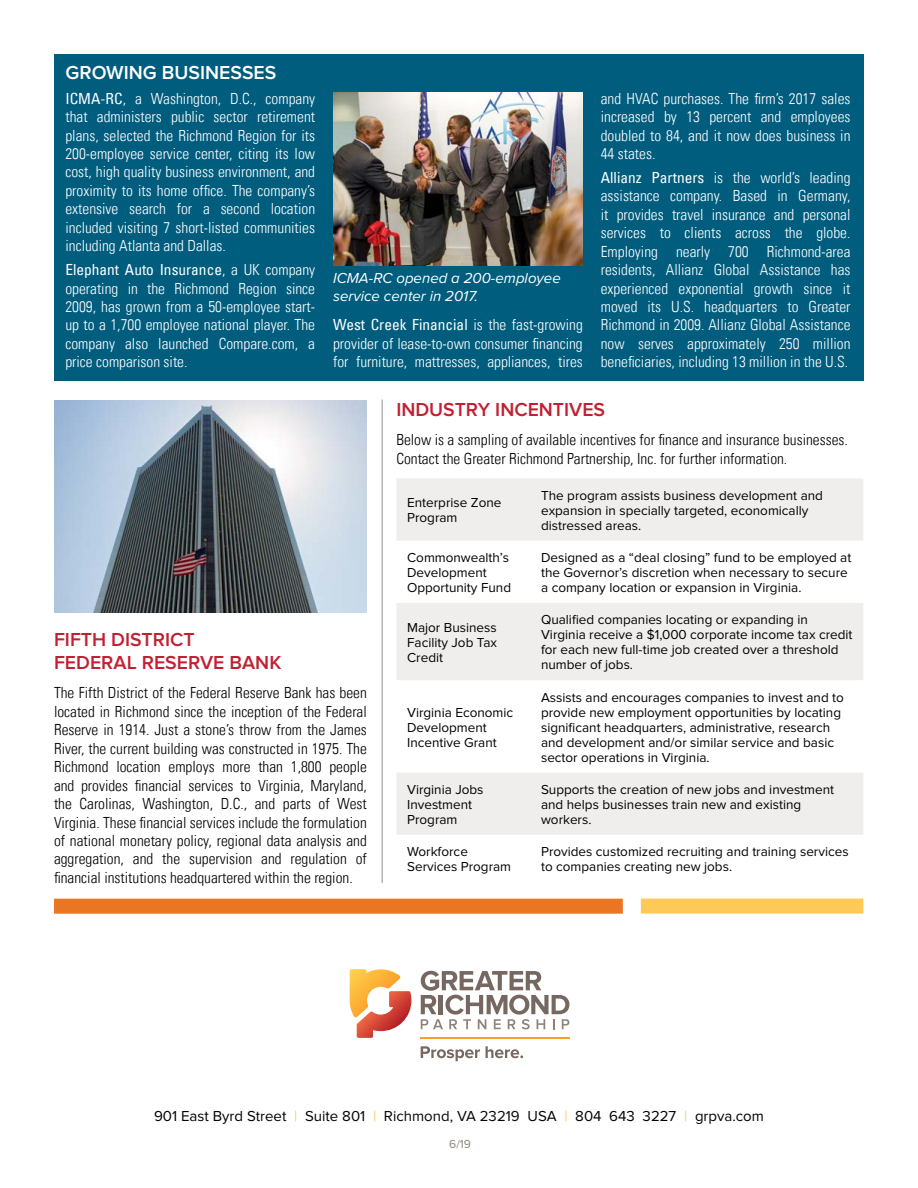
<style>
.page{position:relative;width:918px;height:1188px;background:#fff}
.page>*{position:absolute;margin:0;border:0;box-sizing:border-box;transform-origin:0 0}
.t1{font:600 19.5px/23.4px "Proxima Nova";color:#c22032}
.t2{font:600 19.5px "Proxima Nova";color:#fff}
.t3{font:300 condensed 15.3px/18.5px "Univers LT";color:#fff;text-align:justify}
.t4{font:300 condensed 15.3px/18.5px "Univers LT";color:#000}
.t5{font:15px "Proxima Nova";color:#000}
.t6{font:italic 15px/18px "Proxima Nova";color:#fff}
.t7{font:13.5px/15px "Proxima Nova";color:#000}
.t8{font:12px "Proxima Nova";color:#8f8279}
.s1{font-weight:400}
.s2{color:#ffc958}
</style>
<div class="page">
<svg style="left:421px;top:971px;width:148px;height:58px"></svg>
<svg style="left:350px;top:969px;width:61px;height:69px"></svg>
<svg style="left:421px;top:1046px;width:59px;height:15px"></svg>
<svg style="left:486px;top:1046px;width:37px;height:12px"></svg>
<hr style="left:421px;top:1038px;width:148px;height:1px;background:#f9a029">
<div style="left:54px;top:899px;width:569px;height:15px;background:#ea7624"></div>
<div style="left:641px;top:899px;width:222px;height:15px;background:#ffc958"></div>
<div style="left:54px;top:54px;width:810px;height:326px;background:#005d7e"></div>
<img style="left:333px;top:93px;width:250px;height:173px">
<hr style="left:381px;top:400px;width:2px;height:483px;background:#b1b4b6">
<img style="left:54px;top:401px;width:313px;height:211px">
<svg style="left:396px;top:478px;width:467px;height:357px;fill:#f0eeec"></svg>
<p class="t2" style="left:65px;top:61px;width:213px">GROWING BUSINESSES</p>
<p class="t3" style="left:65px;top:89px;width:251px"><span class="s1">ICMA-RC</span>, a Washington, D.C., company that administers public sector retirement plans, selected the Richmond Region for its 200-employee service center, citing its low cost, high quality business environment, and proximity to its home office. The company’s extensive search for a second location included visiting 7 short-listed communities including Atlanta and Dallas.</p>
<p class="t3" style="left:65px;top:261px;width:251px"><span class="s1">Elephant Auto Insurance</span>, a UK company operating in the Richmond Region since 2009, has grown from a 50-employee start&shy;up to a 1,700 employee national player. The company also launched Compare.com, a price comparison site.</p>
<p class="t6" style="left:333px;top:268px;width:229px">ICMA-RC opened a 200-employee service center in 2017.</p>
<p class="t3" style="left:333px;top:316px;width:251px"><span class="s1">West Creek Financial</span> is the fast-growing provider of lease-to-own consumer financing for furniture, mattresses, appliances, tires</p>
<p class="t3" style="left:601px;top:89px;width:251px">and HVAC purchases. The firm’s 2017 sales increased by 13 percent and employees doubled to 84, and it now does business in 44 states.</p>
<p class="t3" style="left:601px;top:168px;width:251px"><span class="s1">Allianz Partners</span> is the world’s leading assistance company. Based in Germany, it provides travel insurance and personal services to clients across the globe.<br>Employing nearly 700 Richmond-area residents, Allianz Global Assistance has experienced exponential growth since it moved its U.S. headquarters to Greater Richmond in 2009. Allianz Global Assistance now serves approximately 250 million beneficiaries, including 13 million in the U.S.</p>
<p class="t1" style="left:396px;top:398px;width:210px">INDUSTRY INCENTIVES</p>
<p class="t4" style="left:396px;top:431px;width:453px">Below is a sampling of available incentives for finance and insurance businesses.<br>Contact the Greater Richmond Partnership, Inc. for further information.</p>
<p class="t1" style="left:54px;top:628px;width:229px">FIFTH DISTRICT<br>FEDERAL RESERVE BANK</p>
<p class="t4" style="left:54px;top:684px;width:314px;text-align:justify">The Fifth District of the Federal Reserve Bank has been located in Richmond since the inception of the Federal Reserve in 1914. Just a stone’s throw from the James River, the current building was constructed in 1975. The Richmond location employs more than 1,800 people and provides financial services to Virginia, Maryland, the Carolinas, Washington, D.C., and parts of West Virginia. These financial services include the formulation of national monetary policy, regional data analysis and aggregation, and the supervision and regulation of financial institutions headquartered within the region.</p>
<p class="t7" style="left:407px;top:496px;width:96px">Enterprise Zone<br>Program</p>
<p class="t7" style="left:541px;top:488px;width:283px">The program assists business development and expansion in specially targeted, economically distressed areas.</p>
<p class="t7" style="left:407px;top:550px;width:105px">Commonwealth’s<br>Development<br>Opportunity Fund</p>
<p class="t7" style="left:541px;top:550px;width:312px">Designed as a “deal closing” fund to be employed at the Governor’s discretion when necessary to secure a company location or expansion in Virginia.</p>
<p class="t7" style="left:407px;top:620px;width:91px;text-align:justify">Major Business Facility Job Tax Credit</p>
<p class="t7" style="left:541px;top:613px;width:313px">Qualified companies locating or expanding in Virginia receive a $1,000 corporate income tax credit for each new full-time job created over a threshold number of jobs.</p>
<p class="t7" style="left:407px;top:705px;width:108px">Virginia Economic<br>Development<br>Incentive Grant</p>
<p class="t7" style="left:541px;top:690px;width:304px">Assists and encourages companies to invest and to provide new employment opportunities by locating significant headquarters, administrative, research and development and/or similar service and basic sector operations in Virginia.</p>
<p class="t7" style="left:407px;top:782px;width:78px">Virginia Jobs<br>Investment<br>Program</p>
<p class="t7" style="left:541px;top:782px;width:295px">Supports the creation of new jobs and investment and helps businesses train new and existing workers.</p>
<p class="t7" style="left:407px;top:844px;width:105px">Workforce<br>Services Program</p>
<p class="t7" style="left:541px;top:844px;width:309px">Provides customized recruiting and training services to companies creating new jobs.</p>
<p class="t5" style="left:154px;top:1108px;width:611px">901 East Byrd Street <span class="s2">|</span> Suite 801 <span class="s2">|</span> Richmond, VA 23219 USA <span class="s2">|</span> 804 643 3227 <span class="s2">|</span> grpva.com</p>
<p class="t8" style="left:449px;top:1137px;width:23px">6/19</p>
</div>
